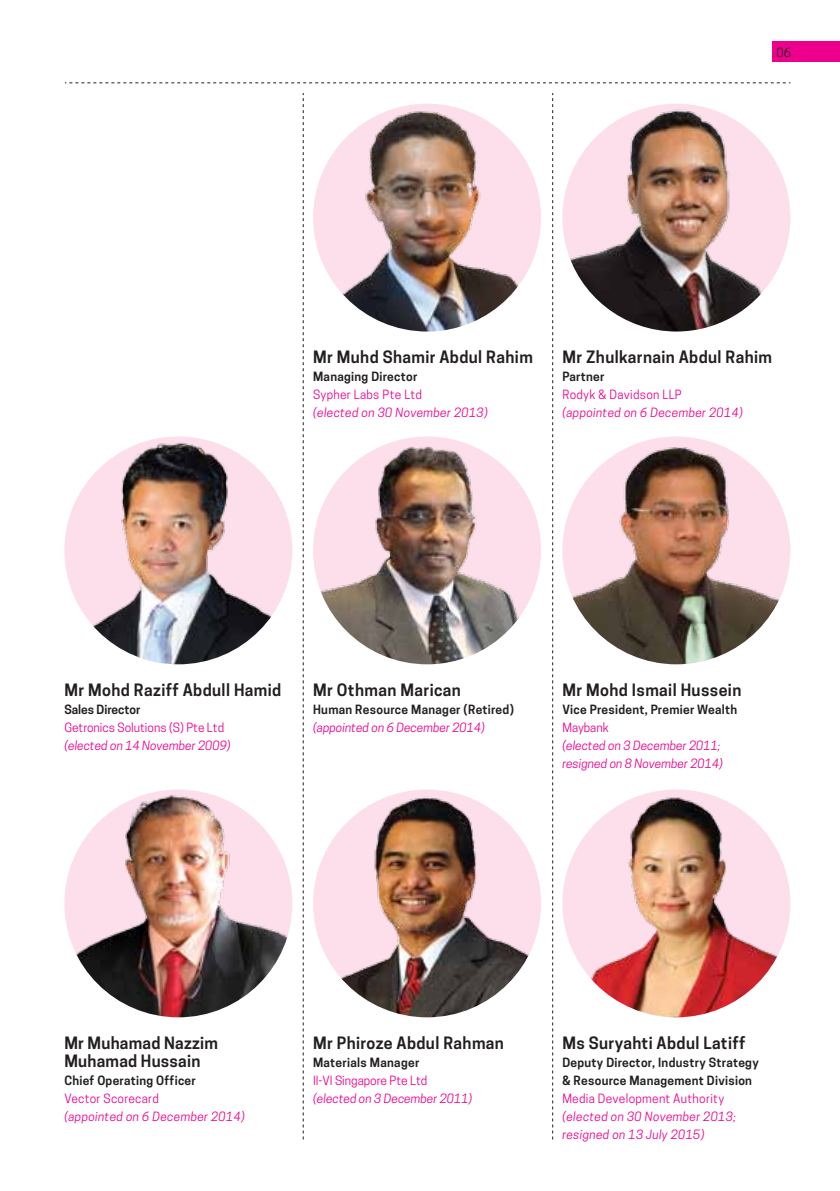
<style>
.page{position:relative;width:840px;height:1191px;background:#fff}
.page>*{position:absolute;margin:0;border:0;box-sizing:border-box;transform-origin:0 0}
.t1{font:600 16px/18px "Cooper Hewitt";letter-spacing:.025em;color:#231f20}
.t2{font:600 12px/18px "Cooper Hewitt";letter-spacing:.025em;color:#231f20}
.t3{font:italic 12px/18px "Cooper Hewitt";letter-spacing:.025em;color:#ec008c}
.t4{font:italic 12px/18px "Cooper Hewitt";color:#ec008c}
.t5{font:12px "Cooper Hewitt";letter-spacing:.025em;color:#ec008c}
.t6{font:12px "Cooper Hewitt";color:#ec008c}
.t7{font:600 12px "Cooper Hewitt";color:#231f20}
.t8{font:12px "Cooper Hewitt";color:#231f20}
</style>
<div class="page">
<svg style="left:65px;top:82px;width:725px;height:1px"></svg>
<div style="left:772px;top:41px;width:67px;height:21px;background:#ec008c"></div>
<img style="left:64px;top:789px;width:228px;height:228px;border-radius:114px">
<img style="left:313px;top:789px;width:228px;height:228px;border-radius:114px">
<img style="left:313px;top:104px;width:228px;height:227px;border-radius:114px">
<div style="left:562px;top:104px;width:228px;height:227px;background:#fcdfeb;border-radius:50%"></div>
<img style="left:565px;top:104px;width:207px;height:227px">
<img style="left:562px;top:439px;width:228px;height:225px">
<img style="left:562px;top:789px;width:228px;height:228px;border-radius:114px">
<img style="left:64px;top:436px;width:228px;height:228px;border-radius:114px">
<img style="left:313px;top:438px;width:228px;height:226px">
<svg style="left:302px;top:93px;width:1px;height:1046px"></svg>
<svg style="left:552px;top:93px;width:1px;height:1046px"></svg>
<p class="t8" style="left:776px;top:45px;width:16px">06</p>
<h1 class="t1" style="left:313px;top:348px;width:221px">Mr Muhd Shamir Abdul Rahim</h1>
<p class="t2" style="left:313px;top:368px;width:106px">Managing Director</p>
<p class="t5" style="left:313px;top:388px;width:110px">Sypher Labs Pte Ltd</p>
<p class="t3" style="left:313px;top:404px;width:176px">(elected on 30 November 2013)</p>
<h1 class="t1" style="left:562px;top:348px;width:211px">Mr Zhulkarnain Abdul Rahim</h1>
<p class="t2" style="left:562px;top:368px;width:44px">Partner</p>
<p class="t5" style="left:562px;top:388px;width:121px">Rodyk &amp; Davidson LLP</p>
<p class="t3" style="left:562px;top:404px;width:182px">(appointed on 6 December 2014)</p>
<h1 class="t1" style="left:64px;top:681px;width:218px">Mr Mohd Raziff Abdull Hamid</h1>
<p class="t7" style="left:64px;top:702px;width:78px">Sales Director</p>
<p class="t6" style="left:64px;top:720px;width:161px">Getronics Solutions (S) Pte Ltd</p>
<p class="t4" style="left:64px;top:736px;width:168px">(elected on 14 November 2009)</p>
<h1 class="t1" style="left:313px;top:681px;width:149px">Mr Othman Marican</h1>
<p class="t2" style="left:313px;top:700px;width:202px">Human Resource Manager (Retired)</p>
<p class="t4" style="left:313px;top:718px;width:173px">(appointed on 6 December 2014)</p>
<h1 class="t1" style="left:562px;top:681px;width:180px">Mr Mohd Ismail Hussein</h1>
<p class="t2" style="left:562px;top:700px;width:176px">Vice President, Premier Wealth</p>
<p class="t6" style="left:562px;top:720px;width:48px">Maybank</p>
<p class="t4" style="left:562px;top:736px;width:162px">(elected on 3 December 2011; resigned on 8 November 2014)</p>
<h1 class="t1" style="left:64px;top:1034px;width:155px">Mr Muhamad Nazzim<br>Muhamad Hussain</h1>
<p class="t2" style="left:64px;top:1071px;width:133px">Chief Operating Officer</p>
<p class="t5" style="left:64px;top:1091px;width:96px">Vector Scorecard</p>
<p class="t3" style="left:64px;top:1107px;width:182px">(appointed on 6 December 2014)</p>
<h1 class="t1" style="left:313px;top:1034px;width:192px">Mr Phiroze Abdul Rahman</h1>
<p class="t2" style="left:313px;top:1053px;width:108px">Materials Manager</p>
<p class="t6" style="left:313px;top:1073px;width:116px">II-VI Singapore Pte Ltd</p>
<p class="t4" style="left:313px;top:1089px;width:161px">(elected on 3 December 2011)</p>
<h1 class="t1" style="left:562px;top:1034px;width:185px">Ms Suryahti Abdul Latiff</h1>
<p class="t2" style="left:562px;top:1053px;width:198px">Deputy Director, Industry Strategy &amp; Resource Management Division</p>
<p class="t5" style="left:562px;top:1091px;width:163px">Media Development Authority</p>
<p class="t3" style="left:562px;top:1107px;width:175px">(elected on 30 November 2013; resigned on 13 July 2015)</p>
</div>
